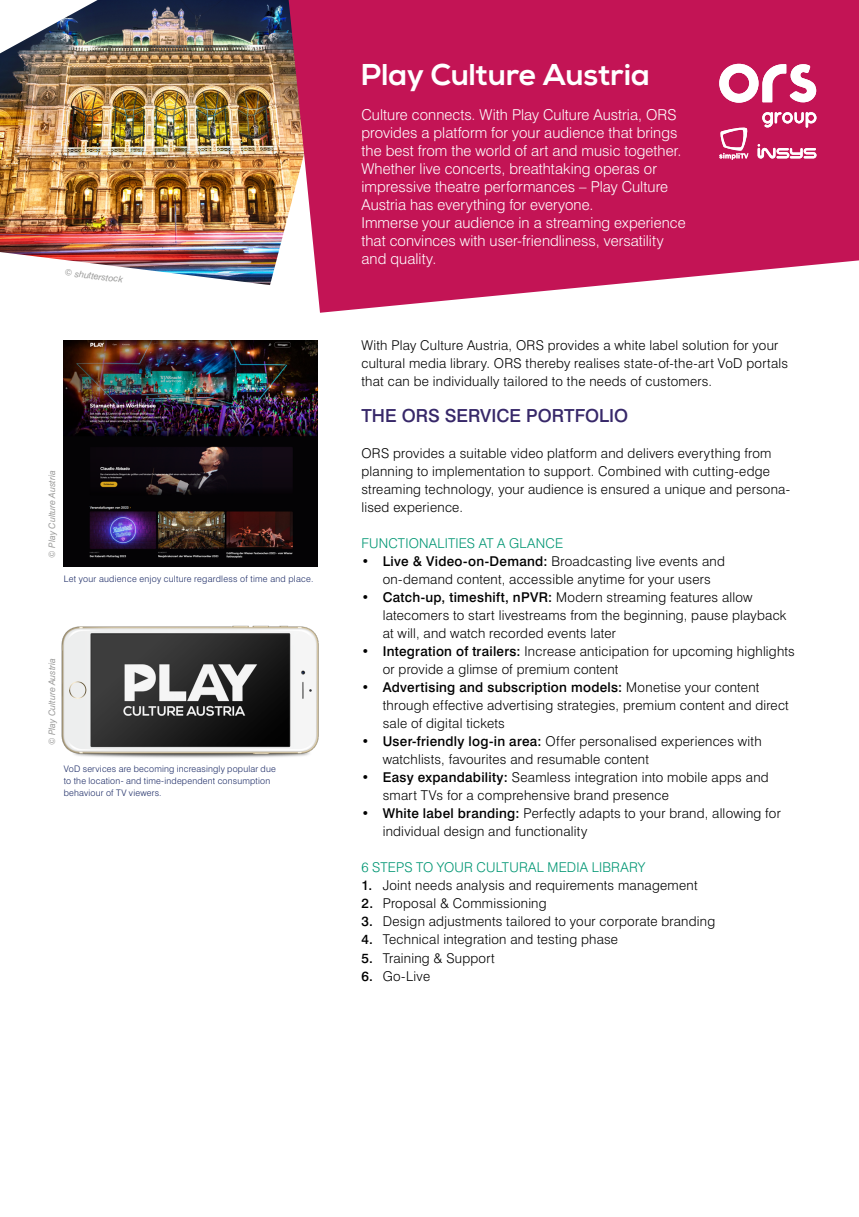
<style>
.page{position:relative;width:859px;height:1217px;background:#fff}
.page>*{position:absolute;margin:0;border:0;box-sizing:border-box;transform-origin:0 0}
.t1{font:700 30px "Nexa";letter-spacing:.01em;color:#fff}
.t2{font:500 18px "Swiss 721 BT";color:#372869}
.t3{font:300 15px/18px "Swiss 721 BT";letter-spacing:.005em;color:#fff}
.t4{font:300 13.5px/18px "Swiss 721 BT";letter-spacing:.02em;color:#000}
.t5{font:300 13.5px "Swiss 721 BT";letter-spacing:.015em;color:#009673}
.t6{font:300 9px/12px "Swiss 721 BT";letter-spacing:.025em;color:#192864}
.t7{font:italic 9px "Swiss 721 BT";letter-spacing:-.005em;color:#9d9d9c}
.s1{font-weight:500}
</style>
<div class="page">
<img style="left:0;top:0;width:289px;height:285px">
<svg style="left:289px;top:0;width:570px;height:313px;background:#c82d66"></svg>
<img style="left:64px;top:340px;width:254px;height:226px">
<img style="left:61px;top:625px;width:258px;height:133px">
<svg style="left:719px;top:64px;width:97px;height:96px"></svg>
<p class="t7" style="left:65px;top:267px;width:60px;rotate:7deg">© shutterstock</p>
<p class="t7" style="left:47px;top:557px;width:89px;rotate:-90deg">© Play Culture Austria</p>
<p class="t6" style="left:64px;top:572px;width:251px">Let your audience enjoy culture regardless of time and place.</p>
<p class="t7" style="left:47px;top:745px;width:89px;rotate:-90deg">© Play Culture Austria</p>
<p class="t6" style="left:64px;top:762px;width:214px">VoD services are becoming increasingly popular due to the location- and time-independent consumption behaviour of TV viewers.</p>
<h1 class="t1" style="left:361px;top:58px;width:290px">Play Culture Austria</h1>
<p class="t3" style="left:361px;top:106px;width:326px">Culture connects. With Play Culture Austria, ORS provides a platform for your audience that brings the best from the world of art and music together.<br>Whether live concerts, breathtaking operas or impressive theatre performances – Play Culture Austria has everything for everyone.<br>Immerse your audience in a streaming experience that convinces with user-friendliness, versatility and quality.</p>
<p class="t4" style="left:361px;top:336px;width:428px">With Play Culture Austria, ORS provides a white label solution for your cultural media library. ORS thereby realises state-of-the-art VoD portals that can be individually tailored to the needs of customers.</p>
<h2 class="t2" style="left:361px;top:405px;width:268px">THE ORS SERVICE PORTFOLIO</h2>
<p class="t4" style="left:361px;top:444px;width:430px">ORS provides a suitable video platform and delivers everything from planning to implementation to support. Combined with cutting-edge streaming technology, your audience is ensured a unique and persona&shy;lised experience.</p>
<p class="t5" style="left:361px;top:535px;width:203px">FUNCTIONALITIES AT A GLANCE</p>
<p class="t4" style="left:361px;top:552px;width:365px;text-align:center">• <span class="s1">Live &amp; Video-on-Demand:</span> Broadcasting live events and on-demand content, accessible anytime for your users</p>
<p class="t4" style="left:383px;top:588px;width:405px;text-indent:-21px"><span class="s1">• Catch-up, timeshift, nPVR:</span> Modern streaming features allow latecomers to start livestreams from the beginning, pause playback at will, and watch recorded events later</p>
<p class="t4" style="left:383px;top:642px;width:414px;text-indent:-21px"><span class="s1">• Integration of trailers:</span> Increase anticipation for upcoming highlights or provide a glimse of premium content</p>
<p class="t4" style="left:383px;top:678px;width:408px;text-indent:-21px"><span class="s1">• Advertising and subscription models:</span> Monetise your content through effective advertising strategies, premium content and direct sale of digital tickets</p>
<p class="t4" style="left:383px;top:732px;width:380px;text-indent:-21px"><span class="s1">• User-friendly log-in area:</span> Offer personalised experiences with watchlists, favourites and resumable content</p>
<p class="t4" style="left:383px;top:768px;width:387px;text-indent:-21px"><span class="s1">• Easy expandability:</span> Seamless integration into mobile apps and smart TVs for a comprehensive brand presence</p>
<p class="t4" style="left:383px;top:804px;width:400px;text-indent:-21px"><span class="s1">• White label branding:</span> Perfectly adapts to your brand, allowing for individual design and functionality</p>
<p class="t5" style="left:361px;top:859px;width:286px">6 STEPS TO YOUR CULTURAL MEDIA LIBRARY</p>
<p class="t4" style="left:361px;top:876px;width:338px"><span class="s1">1.</span> Joint needs analysis and requirements management</p>
<p class="t4" style="left:361px;top:894px;width:187px"><span class="s1">2.</span> Proposal &amp; Commissioning</p>
<p class="t4" style="left:361px;top:912px;width:355px"><span class="s1">3.</span> Design adjustments tailored to your corporate branding</p>
<p class="t4" style="left:361px;top:930px;width:258px"><span class="s1">4.</span> Technical integration and testing phase</p>
<p class="t4" style="left:361px;top:948px;width:135px"><span class="s1">5.</span> Training &amp; Support</p>
<p class="t4" style="left:361px;top:966px;width:70px"><span class="s1">6.</span> Go-Live</p>
</div>
